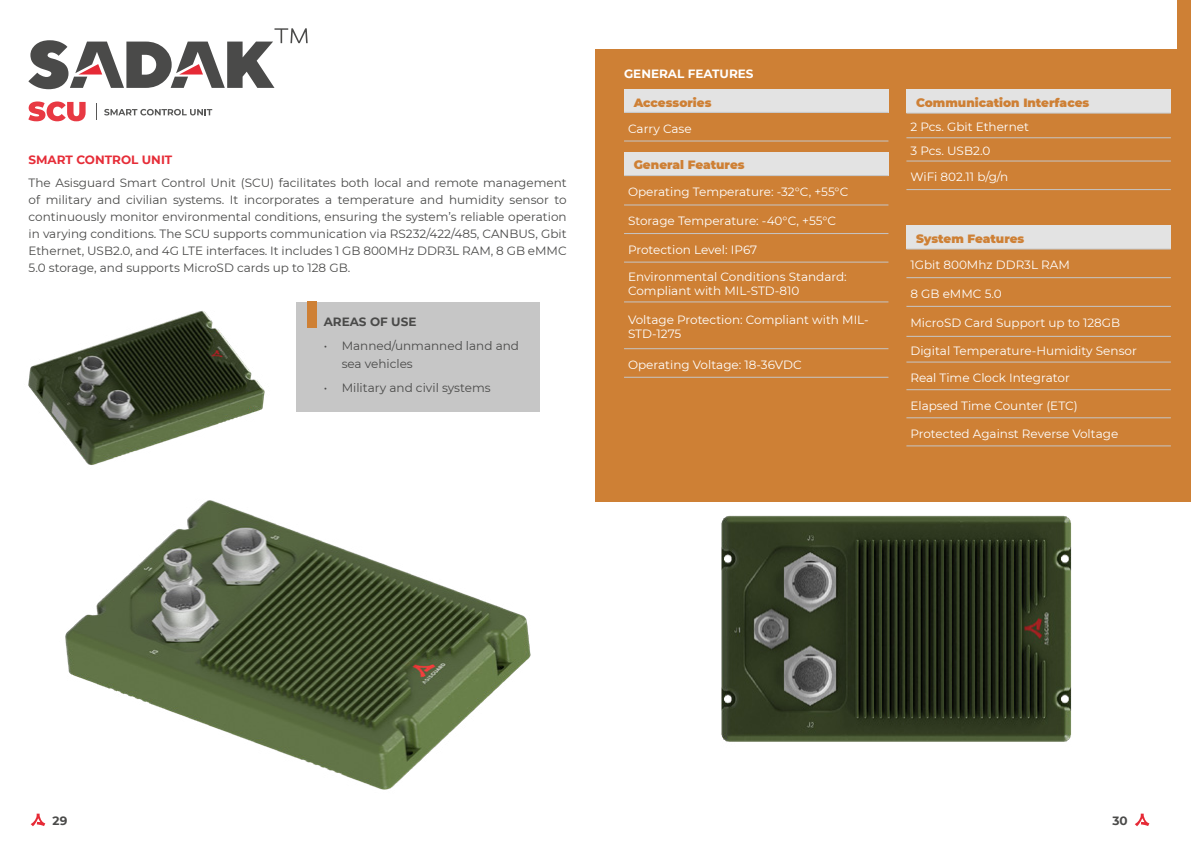
<style>
.page{position:relative;width:1191px;height:842px;background:#fff}
.page>*{position:absolute;margin:0;border:0;box-sizing:border-box;transform-origin:0 0}
.t1{font:12px/17px "Montserrat";color:#4a4a49;text-align:justify}
.t2{font:12px/14.4px "Montserrat";color:#fff}
.t3{font:900 12px "Montserrat";color:#ce8035}
.t4{font:700 12px "Montserrat";color:#e62d38}
.t5{font:700 12px "Montserrat";color:#fff}
.t6{font:700 12px "Montserrat";color:#4a4a49}
</style>
<div class="page">
<div style="left:296px;top:302px;width:243px;height:109px;background:#c6c6c6"></div>
<div style="left:307px;top:302px;width:9px;height:26px;background:#ce8035"></div>
<img style="left:65px;top:500px;width:466px;height:290px">
<img style="left:28px;top:311px;width:237px;height:154px">
<div style="left:595px;top:50px;width:596px;height:452px;background:#ce8035"></div>
<div style="left:624px;top:89px;width:264px;height:23px;background:#e3e3e3"></div>
<hr style="left:624px;top:112px;width:264px;height:1px;background:#c6c6c6">
<hr style="left:624px;top:141px;width:264px;height:1px;background:#c6c6c6">
<div style="left:624px;top:152px;width:264px;height:24px;background:#e3e3e3"></div>
<hr style="left:624px;top:175px;width:264px;height:1px;background:#c6c6c6">
<hr style="left:624px;top:205px;width:264px;height:1px;background:#c6c6c6">
<hr style="left:624px;top:233px;width:264px;height:1px;background:#c6c6c6">
<hr style="left:624px;top:262px;width:264px;height:1px;background:#c6c6c6">
<hr style="left:624px;top:302px;width:264px;height:1px;background:#c6c6c6">
<hr style="left:624px;top:348px;width:264px;height:1px;background:#c6c6c6">
<hr style="left:624px;top:377px;width:264px;height:1px;background:#c6c6c6">
<div style="left:906px;top:89px;width:264px;height:24px;background:#e3e3e3"></div>
<hr style="left:906px;top:113px;width:264px;height:1px;background:#c6c6c6">
<hr style="left:906px;top:138px;width:264px;height:1px;background:#c6c6c6">
<hr style="left:906px;top:161px;width:264px;height:1px;background:#c6c6c6">
<hr style="left:906px;top:189px;width:264px;height:1px;background:#c6c6c6">
<div style="left:906px;top:226px;width:264px;height:23px;background:#e3e3e3"></div>
<hr style="left:906px;top:249px;width:264px;height:1px;background:#c6c6c6">
<hr style="left:906px;top:277px;width:264px;height:1px;background:#c6c6c6">
<hr style="left:906px;top:306px;width:264px;height:1px;background:#c6c6c6">
<hr style="left:906px;top:336px;width:264px;height:1px;background:#c6c6c6">
<hr style="left:906px;top:362px;width:264px;height:1px;background:#c6c6c6">
<hr style="left:906px;top:389px;width:264px;height:1px;background:#c6c6c6">
<hr style="left:906px;top:418px;width:264px;height:1px;background:#c6c6c6">
<hr style="left:906px;top:446px;width:264px;height:1px;background:#c6c6c6">
<img style="left:721px;top:515px;width:351px;height:227px">
<div style="left:1177px;top:0;width:14px;height:189px;background:#ce8035"></div>
<svg style="left:31px;top:814px;width:14px;height:12px"></svg>
<svg style="left:1135px;top:814px;width:14px;height:12px"></svg>
<svg style="left:28px;top:28px;width:280px;height:61px"></svg>
<svg style="left:28px;top:101px;width:58px;height:20px"></svg>
<svg style="left:104px;top:109px;width:108px;height:6px"></svg>
<svg style="left:96px;top:103px;width:1px;height:17px"></svg>
<p class="t4" style="left:29px;top:151px;width:145px">SMART CONTROL UNIT</p>
<p class="t1" style="left:29px;top:174px;width:540px">The Asisguard Smart Control Unit (SCU) facilitates both local and remote management of military and civilian systems. It incorporates a temperature and humidity sensor to continuously monitor environmental conditions, ensuring the system’s reliable operation in varying conditions. The SCU supports communication via RS232/422/485, CANBUS, Gbit Ethernet, USB2.0, and 4G LTE interfaces. It includes 1 GB 800MHz DDR3L RAM, 8 GB eMMC 5.0 storage, and supports MicroSD cards up to 128 GB.</p>
<p class="t6" style="left:324px;top:313px;width:94px">AREAS OF USE</p>
<p class="t1" style="left:342px;top:336px;width:179px;line-height:18px;text-indent:-18px">• Manned/unmanned land and sea vehicles</p>
<p class="t1" style="left:324px;top:378px;width:168px">• Military and civil systems</p>
<p class="t5" style="left:624px;top:65px;width:131px">GENERAL FEATURES</p>
<p class="t3" style="left:633px;top:93px;width:79px">Accessories</p>
<p class="t2" style="left:628px;top:121px;width:65px">Carry Case</p>
<p class="t3" style="left:633px;top:156px;width:112px">General Features</p>
<p class="t2" style="left:628px;top:184px;width:222px">Operating Temperature: -32°C, +55°C</p>
<p class="t2" style="left:628px;top:213px;width:210px">Storage Temperature: -40°C, +55°C</p>
<p class="t2" style="left:628px;top:242px;width:131px">Protection Level: IP67</p>
<p class="t2" style="left:628px;top:269px;width:220px">Environmental Conditions Standard:<br>Compliant with MIL-STD-810</p>
<p class="t2" style="left:628px;top:312px;width:242px">Voltage Protection: Compliant with MIL-<br>STD-1275</p>
<p class="t2" style="left:628px;top:357px;width:175px">Operating Voltage: 18-36VDC</p>
<p class="t3" style="left:916px;top:94px;width:175px">Communication Interfaces</p>
<p class="t2" style="left:910px;top:115px;width:120px;line-height:23.9px">2 Pcs. Gbit Ethernet<br>3 Pcs. USB2.0</p>
<p class="t2" style="left:910px;top:169px;width:99px">WiFi 802.11 b/g/n</p>
<p class="t3" style="left:916px;top:230px;width:110px">System Features</p>
<p class="t2" style="left:910px;top:257px;width:161px">1Gbit 800Mhz DDR3L RAM</p>
<p class="t2" style="left:910px;top:286px;width:93px">8 GB eMMC 5.0</p>
<p class="t2" style="left:910px;top:315px;width:211px">MicroSD Card Support up to 128GB</p>
<p class="t2" style="left:910px;top:343px;width:228px">Digital Temperature-Humidity Sensor</p>
<p class="t2" style="left:910px;top:370px;width:161px">Real Time Clock Integrator</p>
<p class="t2" style="left:910px;top:398px;width:169px">Elapsed Time Counter (ETC)</p>
<p class="t2" style="left:910px;top:426px;width:209px">Protected Against Reverse Voltage</p>
<p class="t6" style="left:53px;top:812px;width:16px">29</p>
<p class="t6" style="left:1112px;top:812px;width:17px">30</p>
</div>
